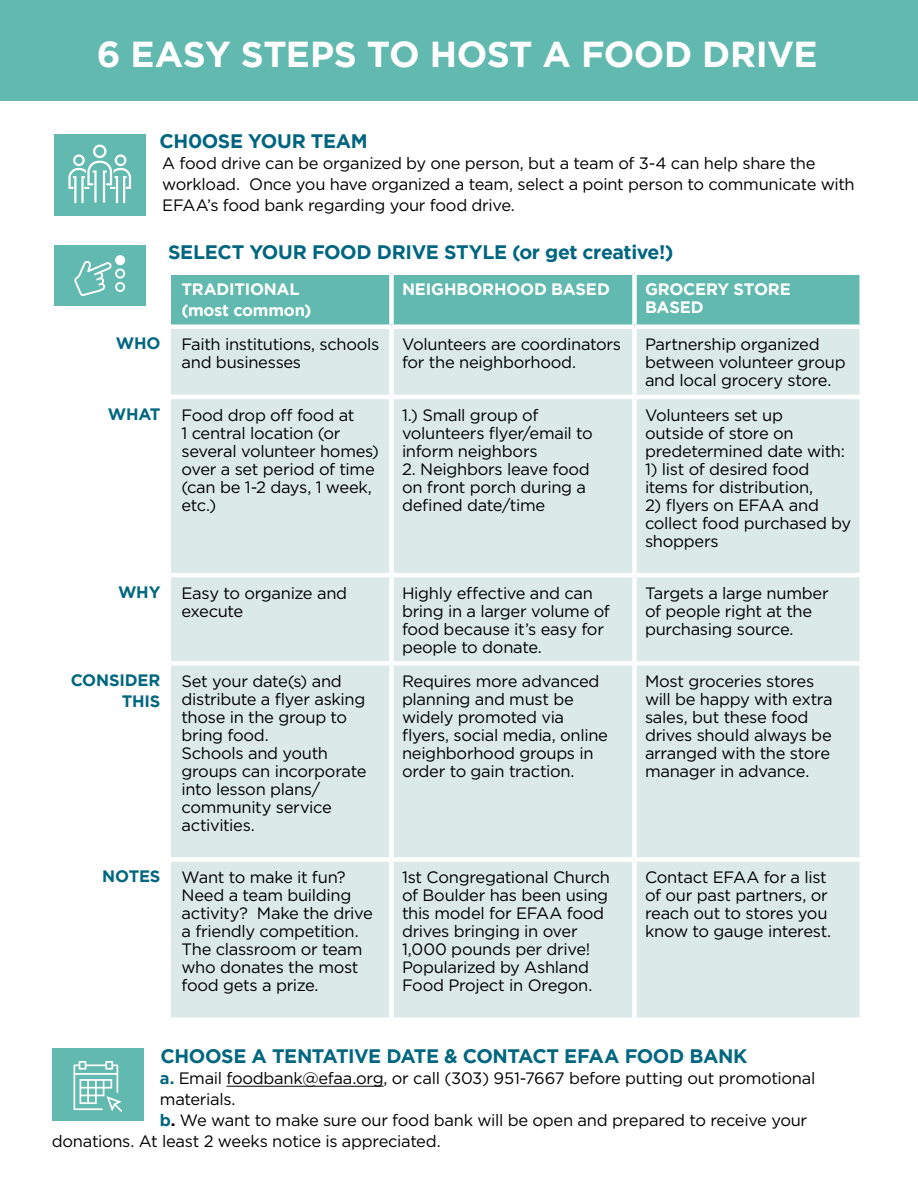
<style>
.page{position:relative;width:918px;height:1188px;background:#fff}
.page>*{position:absolute;margin:0;border:0;box-sizing:border-box;transform-origin:0 0}
.t1{font:700 36px "Gotham";letter-spacing:-.015em;color:#fff}
.t2{font:700 19.5px "Gotham";letter-spacing:-.02em;color:#006580}
.t3{font:700 19.5px "Gotham";letter-spacing:-.025em;color:#00677f}
.t4{font:16.5px/18px "Gotham";letter-spacing:-.02em;color:#000}
.t5{font:700 16.5px/21px "Gotham";letter-spacing:-.015em;color:#fff}
.t6{font:700 16.5px/21px "Gotham";letter-spacing:-.01em;color:#00677f;text-align:right}
.s1{font-weight:700;color:#00677f}
.s2{font-weight:700}
</style>
<div class="page">
<div style="left:54px;top:134px;width:92px;height:82px;background:#62b9af"></div>
<div style="left:171px;top:275px;width:689px;height:49px;background:#62b9af"></div>
<div style="left:171px;top:329px;width:689px;height:688px;background:#dbeae9"></div>
<div style="left:389px;top:275px;width:5px;height:49px;background:#fff"></div>
<div style="left:632px;top:275px;width:5px;height:49px;background:#fff"></div>
<div style="left:389px;top:329px;width:5px;height:66px;background:#fff"></div>
<div style="left:632px;top:329px;width:5px;height:66px;background:#fff"></div>
<hr style="left:171px;top:395px;width:221px;height:4px;background:#fff">
<hr style="left:392px;top:395px;width:242px;height:4px;background:#fff">
<div style="left:389px;top:399px;width:5px;height:174px;background:#fff"></div>
<hr style="left:634px;top:395px;width:230px;height:4px;background:#fff">
<div style="left:632px;top:399px;width:5px;height:174px;background:#fff"></div>
<hr style="left:171px;top:573px;width:221px;height:4px;background:#fff">
<hr style="left:392px;top:573px;width:242px;height:4px;background:#fff">
<div style="left:389px;top:577px;width:5px;height:84px;background:#fff"></div>
<hr style="left:634px;top:573px;width:230px;height:4px;background:#fff">
<div style="left:632px;top:577px;width:5px;height:84px;background:#fff"></div>
<div style="left:171px;top:661px;width:221px;height:5px;background:#fff"></div>
<div style="left:392px;top:661px;width:242px;height:5px;background:#fff"></div>
<div style="left:389px;top:666px;width:5px;height:191px;background:#fff"></div>
<div style="left:634px;top:661px;width:230px;height:5px;background:#fff"></div>
<div style="left:632px;top:666px;width:5px;height:191px;background:#fff"></div>
<div style="left:171px;top:857px;width:221px;height:5px;background:#fff"></div>
<div style="left:392px;top:857px;width:242px;height:5px;background:#fff"></div>
<div style="left:389px;top:862px;width:5px;height:155px;background:#fff"></div>
<div style="left:634px;top:857px;width:230px;height:5px;background:#fff"></div>
<div style="left:632px;top:862px;width:5px;height:155px;background:#fff"></div>
<div style="left:54px;top:245px;width:92px;height:60px;background:#62b9af"></div>
<hr style="left:227px;top:1086px;width:157px;height:1px;background:#000">
<div style="left:52px;top:1049px;width:91px;height:72px;background:#62b9af"></div>
<div style="left:0;top:0;width:918px;height:100px;background:#62b9af"></div>
<svg style="left:68px;top:145px;width:63px;height:58px"></svg>
<svg style="left:74px;top:255px;width:51px;height:41px"></svg>
<svg style="left:73px;top:1061px;width:49px;height:51px"></svg>
<h1 class="t1" style="left:97px;top:33px;width:723px">6 EASY STEPS TO HOST A FOOD DRIVE</h1>
<p class="t2" style="left:159px;top:130px;width:210px">CH0OSE YOUR TEAM</p>
<p class="t4" style="left:162px;top:153px;width:694px;line-height:21px">A food drive can be organized by one person, but a team of 3-4 can help share the workload. Once you have organized a team, select a point person to communicate with<br>EFAA’s food bank regarding your food drive.</p>
<p class="t2" style="left:168px;top:241px;width:507px">SELECT YOUR FOOD DRIVE STYLE (or get creative!)</p>
<p class="t5" style="left:182px;top:278px;width:132px">TRADITIONAL (most common)</p>
<p class="t5" style="left:402px;top:278px;width:209px">NEIGHBORHOOD BASED</p>
<p class="t5" style="left:645px;top:280px;width:147px;line-height:18px">GROCERY STORE<br>BASED</p>
<p class="t6" style="left:116px;top:333px;width:46px">WHO</p>
<p class="t4" style="left:181px;top:335px;width:199px">Faith institutions, schools and businesses</p>
<p class="t4" style="left:402px;top:335px;width:221px">Volunteers are coordinators for the neighborhood.</p>
<p class="t4" style="left:645px;top:335px;width:202px">Partnership organized between volunteer group and local grocery store.</p>
<p class="t6" style="left:108px;top:403px;width:54px">WHAT</p>
<p class="t4" style="left:182px;top:405px;width:199px">Food drop off food at<br>1 central location (or several volunteer homes) over a set period of time (can be 1-2 days, 1 week, etc.)</p>
<p class="t4" style="left:402px;top:405px;width:192px">1.) Small group of volunteers flyer/email to inform neighbors</p>
<p class="t4" style="left:645px;top:405px;width:201px">Volunteers set up outside of store on predetermined date with:</p>
<p class="t4" style="left:645px;top:459px;width:170px">1) list of desired food items for distribution,</p>
<p class="t4" style="left:645px;top:495px;width:208px">2) flyers on EFAA and collect food purchased by shoppers</p>
<p class="t4" style="left:402px;top:459px;width:189px">2. Neighbors leave food on front porch during a defined date/time</p>
<p class="t6" style="left:118px;top:581px;width:44px">WHY</p>
<p class="t4" style="left:182px;top:584px;width:167px">Easy to organize and execute</p>
<p class="t4" style="left:402px;top:584px;width:210px">Highly effective and can bring in a larger volume of food because it’s easy for people to donate.</p>
<p class="t4" style="left:645px;top:584px;width:185px">Targets a large number of people right at the purchasing source.</p>
<p class="t6" style="left:71px;top:669px;width:91px">CONSIDER<br>THIS</p>
<p class="t4" style="left:182px;top:672px;width:186px">Set your date(s) and distribute a flyer asking those in the group to bring food.<br>Schools and youth groups can incorporate into lesson plans/ community service activities.</p>
<p class="t4" style="left:402px;top:672px;width:208px">Requires more advanced planning and must be widely promoted via flyers, social media, online neighborhood groups in order to gain traction.</p>
<p class="t4" style="left:645px;top:672px;width:189px">Most groceries stores will be happy with extra sales, but these food drives should always be arranged with the store manager in advance.</p>
<p class="t6" style="left:102px;top:865px;width:60px">NOTES</p>
<p class="t4" style="left:182px;top:868px;width:193px">Want to make it fun?<br>Need a team building activity? Make the drive a friendly competition.<br>The classroom or team who donates the most food gets a prize.</p>
<p class="t4" style="left:402px;top:868px;width:210px">1st Congregational Church of Boulder has been using this model for EFAA food drives bringing in over<br>1,000 pounds per drive!<br>Popularized by Ashland<br>Food Project in Oregon.</p>
<p class="t4" style="left:645px;top:868px;width:188px">Contact EFAA for a list of our past partners, or reach out to stores you know to gauge interest.</p>
<p class="t3" style="left:160px;top:1045px;width:589px">CHOOSE A TENTATIVE DATE &amp; CONTACT EFAA FOOD BANK</p>
<p class="t4" style="left:160px;top:1069px;width:657px"><span class="s1">a.</span> Email foodbank@efaa.org, or call (303) 951-7667 before putting out promotional</p>
<p class="t4" style="left:160px;top:1090px;width:77px">materials.</p>
<p class="t4" style="left:160px;top:1111px;width:649px"><span class="s1">b</span><span class="s2">.</span> We want to make sure our food bank will be open and prepared to receive your</p>
<p class="t4" style="left:52px;top:1132px;width:390px">donations. At least 2 weeks notice is appreciated.</p>
</div>
